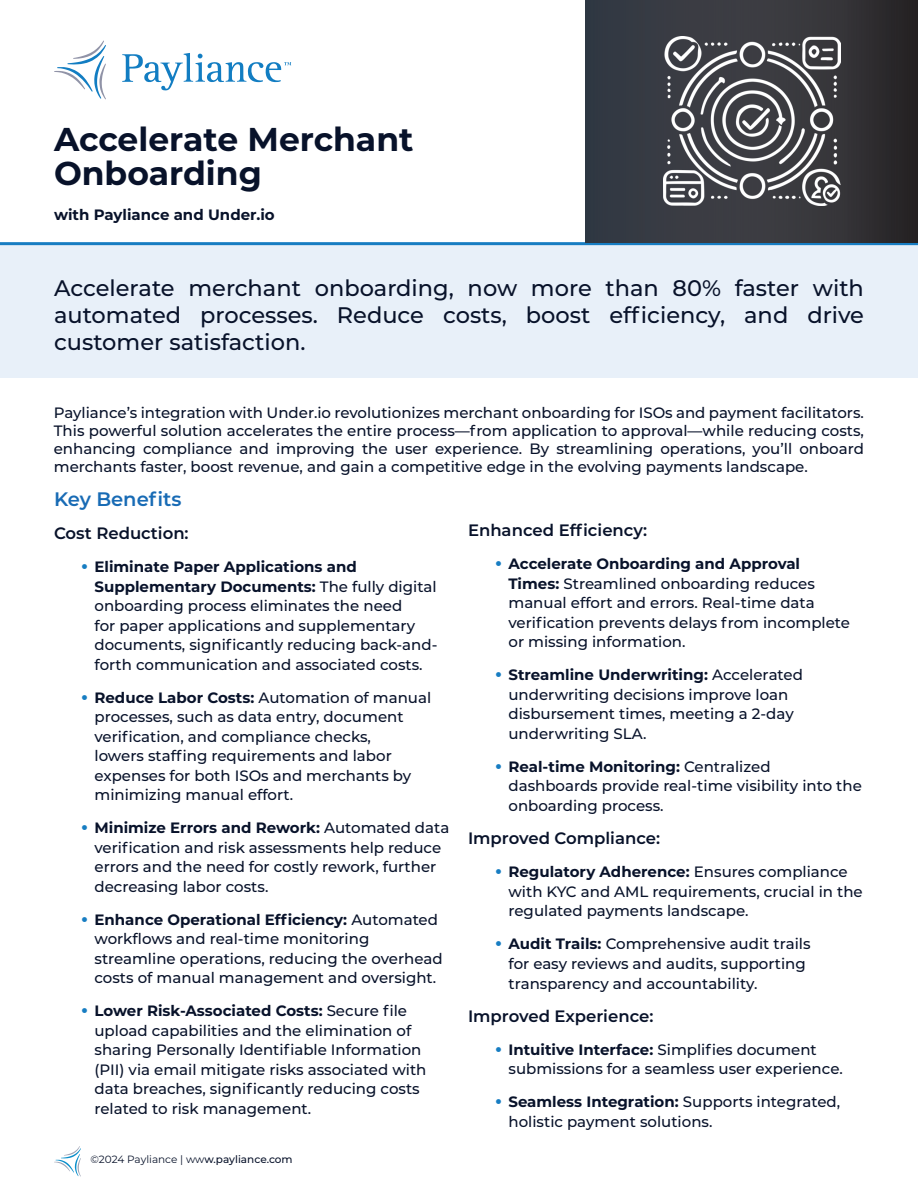
<style>
.page{position:relative;width:918px;height:1188px;background:#fff}
.page>*{position:absolute;margin:0;border:0;box-sizing:border-box;transform-origin:0 0}
.t1{font:700 33px/34.5px "Montserrat";color:#08122a}
.t2{font:500 22.5px/27px "Montserrat";color:#08122a;text-align:justify}
.t3{font:600 19.5px "Montserrat";color:#186bb5}
.t4{font:600 16.5px "Montserrat";color:#08122a}
.t5{font:500 15px/19.5px "Montserrat";color:#08122a}
.t6{font:700 15px "Montserrat";color:#08122a}
.t7{font:10.5px "Montserrat";letter-spacing:-.005em;color:#08122a}
.s1{font-weight:700;font-size:19.5px;color:#177dc2}
.s2{font-weight:700}
.s3{font-weight:500}
</style>
<div class="page">
<div style="left:0;top:246px;width:918px;height:132px;background:#e8f0f9"></div>
<svg style="left:54px;top:41px;width:52px;height:58px"></svg>
<svg style="left:122px;top:53px;width:169px;height:38px"></svg>
<svg style="left:54px;top:1146px;width:27px;height:31px"></svg>
<hr style="left:0;top:242px;width:918px;height:3px;background:#177dc2">
<div style="left:586px;top:0;width:332px;height:242px;background:linear-gradient(to right,#3a404b,#312e2f)"></div>
<img style="left:663px;top:37px;width:177px;height:168px">
<h1 class="t1" style="left:54px;top:120px;width:361px">Accelerate Merchant<br>Onboarding</h1>
<p class="t6" style="left:54px;top:204px;width:222px">with Payliance and Under.io</p>
<h2 class="t2" style="left:54px;top:273px;width:812px">Accelerate merchant onboarding, now more than 80% faster with automated processes. Reduce costs, boost efficiency, and drive customer satisfaction.</h2>
<p class="t5" style="left:54px;top:404px;width:812px;line-height:18px;text-align:justify">Payliance’s integration with Under.io revolutionizes merchant onboarding for ISOs and payment facilitators.<br>This powerful solution accelerates the entire process—from application to approval—while reducing costs, enhancing compliance and improving the user experience. By streamlining operations, you’ll onboard merchants faster, boost revenue, and gain a competitive edge in the evolving payments landscape.</p>
<h3 class="t3" style="left:54px;top:485px;width:129px">Key Benefits</h3>
<p class="t4" style="left:54px;top:522px;width:136px">Cost Reduction:</p>
<p class="t5" style="left:94px;top:557px;width:345px;text-indent:-14px"><span class="s1">•</span> <span class="s2">Eliminate Paper Applications and Supplementary Documents:</span> The fully digital onboarding process eliminates the need<br>for paper applications and supplementary documents, significantly reducing back-and&shy;forth communication and associated costs.</p>
<p class="t5" style="left:94px;top:687px;width:338px;text-indent:-14px"><span class="s1">•</span> <span class="s2">Reduce Labor Costs:</span> Automation of manual processes, such as data entry, document verification, and compliance checks,<br>lowers staffing requirements and labor expenses for both ISOs and merchants by minimizing manual effort.</p>
<p class="t5" style="left:94px;top:818px;width:356px;text-indent:-14px"><span class="s1">•</span> <span class="s2">Minimize Errors and Rework:</span> Automated data verification and risk assessments help reduce errors and the need for costly rework, further decreasing labor costs.</p>
<p class="t5" style="left:94px;top:909px;width:350px;text-indent:-14px"><span class="s1">•</span> <span class="s2">Enhance Operational Efficiency:</span> Automated workflows and real-time monitoring streamline operations, reducing the overhead costs of manual management and oversight.</p>
<p class="t5" style="left:94px;top:1001px;width:334px;text-indent:-14px"><span class="s1">•</span> <span class="s2">Lower Risk-Associated Costs:</span> Secure file upload capabilities and the elimination of sharing Personally Identifiable Information (PII) via email mitigate risks associated with data breaches, significantly reducing costs related to risk management.</p>
<p class="t7" style="left:91px;top:1152px;width:204px">©2024 Payliance | ww<span class="s3">w.payliance.com</span></p>
<p class="t4" style="left:468px;top:519px;width:181px">Enhanced Efficiency:</p>
<p class="t5" style="left:508px;top:554px;width:343px;text-indent:-14px"><span class="s1">•</span> <span class="s2">Accelerate Onboarding and Approval Times:</span> Streamlined onboarding reduces manual effort and errors. Real-time data verification prevents delays from incomplete or missing information.</p>
<p class="t5" style="left:508px;top:665px;width:296px;text-indent:-14px"><span class="s1">•</span> <span class="s2">Streamline Underwriting:</span> Accelerated underwriting decisions improve loan disbursement times, meeting a 2-day underwriting SLA.</p>
<p class="t5" style="left:508px;top:756px;width:355px;text-indent:-14px"><span class="s1">•</span> <span class="s2">Real-time Monitoring:</span> Centralized dashboards provide real-time visibility into the onboarding process.</p>
<p class="t4" style="left:468px;top:827px;width:194px">Improved Compliance:</p>
<p class="t5" style="left:508px;top:862px;width:356px;text-indent:-14px"><span class="s1">•</span> <span class="s2">Regulatory Adherence:</span> Ensures compliance with KYC and AML requirements, crucial in the regulated payments landscape.</p>
<p class="t5" style="left:508px;top:933px;width:304px;text-indent:-14px"><span class="s1">•</span> <span class="s2">Audit Trails:</span> Comprehensive audit trails for easy reviews and audits, supporting transparency and accountability.</p>
<p class="t4" style="left:468px;top:1004px;width:187px">Improved Experience:</p>
<p class="t5" style="left:508px;top:1039px;width:336px;text-indent:-14px"><span class="s1">•</span> <span class="s2">Intuitive Interface:</span> Simplifies document submissions for a seamless user experience.</p>
<p class="t5" style="left:508px;top:1092px;width:333px;text-indent:-14px"><span class="s1">•</span> <span class="s2">Seamless Integration:</span> Supports integrated, holistic payment solutions.</p>
</div>
